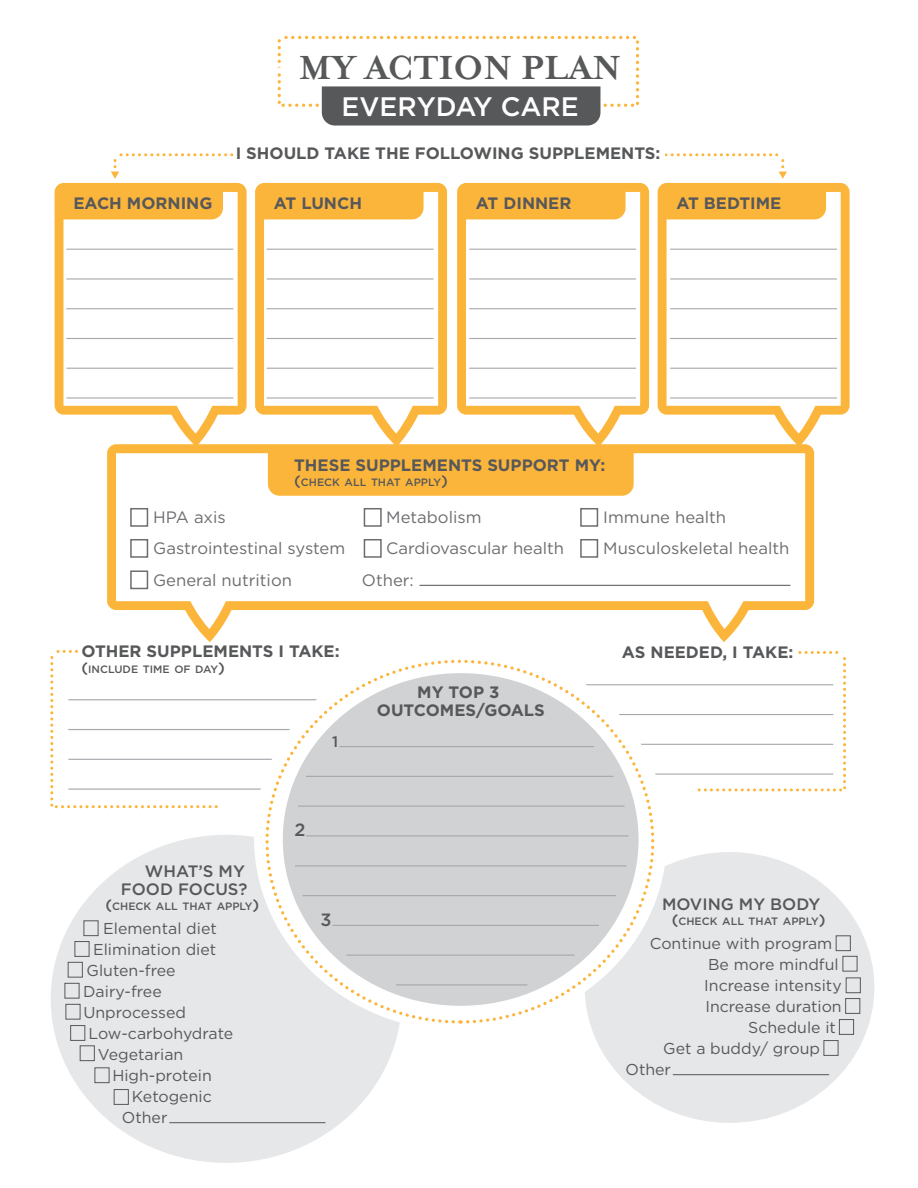
<style>
.page{position:relative;width:918px;height:1188px;background:#fff}
.page>*{position:absolute;margin:0;border:0;box-sizing:border-box;transform-origin:0 0}
.t1{font:700 38.4px "Mrs Eaves Smart Lig";color:#57585a}
.t2{font:500 26.7px "Gotham";color:#fff}
.t3{font:500 17.7px "Gotham";color:#57585a}
.t4{font:700 16.5px/18px "Gotham";color:#57585a;text-align:center}
.t5{font:16.5px "Gotham";color:#6c6d70}
.t6{font:500 16.5px/18px "Gotham";color:#57585a;text-align:right}
.t7{font:15.75px "Gotham";color:#57585a}
.t8{font:500 15.3px "Gotham";color:#57585a}
.t9{font:500 10.65px "Gotham";color:#57585a}
.s1{font-size:15.3px}
</style>
<div class="page">
<div style="left:585px;top:852px;width:289px;height:271px;background:#e6e7e9;border-radius:50%"></div>
<div style="left:51px;top:835px;width:351px;height:328px;background:#e6e7e9;border-radius:50%"></div>
<svg style="left:55px;top:183px;width:192px;height:261px"></svg>
<div style="left:60px;top:189px;width:163px;height:30px;background:#fcb53b"></div>
<svg style="left:255px;top:183px;width:192px;height:261px"></svg>
<div style="left:261px;top:189px;width:163px;height:30px;background:#fcb53b"></div>
<svg style="left:457px;top:183px;width:192px;height:261px"></svg>
<div style="left:463px;top:189px;width:163px;height:30px;background:#fcb53b"></div>
<svg style="left:658px;top:183px;width:192px;height:261px"></svg>
<div style="left:663px;top:189px;width:163px;height:30px;background:#fcb53b"></div>
<svg style="left:111px;top:153px;width:123px;height:26px"></svg>
<svg style="left:107px;top:444px;width:707px;height:198px"></svg>
<hr style="left:574px;top:684px;width:259px;height:1px;background:#a8a9ad">
<hr style="left:604px;top:714px;width:229px;height:1px;background:#a8a9ad">
<hr style="left:632px;top:744px;width:201px;height:1px;background:#a8a9ad">
<hr style="left:648px;top:774px;width:185px;height:1px;background:#a8a9ad">
<hr style="left:68px;top:699px;width:257px;height:1px;background:#a8a9ad">
<hr style="left:68px;top:729px;width:248px;height:1px;background:#a8a9ad">
<hr style="left:68px;top:759px;width:224px;height:1px;background:#a8a9ad">
<hr style="left:68px;top:788px;width:211px;height:2px;background:#a8a9ad">
<div style="left:254px;top:645px;width:413px;height:386px;background:#fff;border-radius:50%"></div>
<div style="left:283px;top:673px;width:356px;height:333px;background:#d1d2d4;border-radius:50%"></div>
<svg style="left:665px;top:153px;width:122px;height:26px"></svg>
<svg style="left:695px;top:651px;width:151px;height:141px"></svg>
<svg style="left:50px;top:650px;width:173px;height:159px"></svg>
<div style="left:84px;top:920px;width:14px;height:16px;border:1px solid #57585a"></div>
<div style="left:75px;top:941px;width:14px;height:16px;border:1px solid #57585a"></div>
<div style="left:68px;top:962px;width:15px;height:16px;border:1px solid #57585a"></div>
<div style="left:65px;top:983px;width:14px;height:16px;border:1px solid #57585a"></div>
<div style="left:66px;top:1004px;width:14px;height:16px;border:1px solid #57585a"></div>
<div style="left:70px;top:1025px;width:15px;height:16px;border:1px solid #57585a"></div>
<div style="left:80px;top:1045px;width:15px;height:16px;border:1px solid #57585a"></div>
<div style="left:95px;top:1067px;width:14px;height:16px;border:1px solid #57585a"></div>
<div style="left:114px;top:1089px;width:15px;height:16px;border:1px solid #57585a"></div>
<div style="left:836px;top:935px;width:15px;height:16px;border:1px solid #57585a"></div>
<div style="left:843px;top:956px;width:14px;height:16px;border:1px solid #57585a"></div>
<div style="left:846px;top:978px;width:15px;height:15px;border:1px solid #57585a"></div>
<div style="left:845px;top:998px;width:15px;height:16px;border:1px solid #57585a"></div>
<div style="left:839px;top:1019px;width:15px;height:16px;border:1px solid #57585a"></div>
<div style="left:824px;top:1040px;width:14px;height:16px;border:1px solid #57585a"></div>
<hr style="left:673px;top:1074px;width:156px;height:1px;background:#6c6d70">
<hr style="left:339px;top:746px;width:255px;height:1px;background:#a8a9ad">
<hr style="left:306px;top:776px;width:308px;height:1px;background:#a8a9ad">
<hr style="left:298px;top:806px;width:326px;height:1px;background:#a8a9ad">
<hr style="left:306px;top:835px;width:322px;height:1px;background:#a8a9ad">
<hr style="left:295px;top:865px;width:332px;height:1px;background:#a8a9ad">
<hr style="left:303px;top:895px;width:313px;height:1px;background:#a8a9ad">
<hr style="left:332px;top:925px;width:267px;height:1px;background:#a8a9ad">
<hr style="left:347px;top:955px;width:227px;height:1px;background:#a8a9ad">
<hr style="left:396px;top:984px;width:132px;height:1px;background:#a8a9ad">
<svg style="left:277px;top:36px;width:363px;height:90px"></svg>
<hr style="left:169px;top:1122px;width:156px;height:1px;background:#6c6d70">
<h1 class="t1" style="left:299px;top:46px;width:324px">MY ACTION PLAN</h1>
<h2 class="t2" style="left:341px;top:89px;width:239px">EVERYDAY CARE</h2>
<p class="t4" style="left:236px;top:144px;width:426px">I SHOULD TAKE THE FOLLOWING SUPPLEMENTS:</p>
<p class="t4" style="left:73px;top:195px;width:141px">EACH MORNING</p>
<p class="t4" style="left:274px;top:195px;width:90px">AT LUNCH</p>
<p class="t4" style="left:476px;top:195px;width:97px">AT DINNER</p>
<p class="t4" style="left:676px;top:195px;width:106px">AT BEDTIME</p>
<p class="t4" style="left:294px;top:456px;width:313px">THESE SUPPLEMENTS SUPPORT MY:</p>
<p class="t9" style="left:294px;top:475px;width:155px"><span class="s1">(</span>CHECK ALL THAT APPLY<span class="s1">)</span></p>
<p class="t5" style="left:153px;top:506px;width:74px">HPA axis</p>
<p class="t5" style="left:386px;top:506px;width:97px">Metabolism</p>
<p class="t5" style="left:603px;top:506px;width:124px">Immune health</p>
<p class="t5" style="left:153px;top:538px;width:194px">Gastrointestinal system</p>
<p class="t5" style="left:386px;top:538px;width:179px">Cardiovascular health</p>
<p class="t5" style="left:603px;top:538px;width:188px">Musculoskeletal health</p>
<p class="t5" style="left:153px;top:569px;width:140px">General nutrition</p>
<p class="t5" style="left:362px;top:569px;width:53px">Other:</p>
<p class="t4" style="left:81px;top:643px;width:260px">OTHER SUPPLEMENTS I TAKE:</p>
<p class="t9" style="left:81px;top:662px;width:145px"><span class="s1">(</span>INCLUDE TIME OF DAY<span class="s1">)</span></p>
<p class="t6" style="left:121px;top:862px;width:128px">WHAT’S MY<br>FOOD FOCUS?</p>
<p class="t9" style="left:106px;top:899px;width:155px"><span class="s1">(</span>CHECK ALL THAT APPLY<span class="s1">)</span></p>
<p class="t7" style="left:103px;top:918px;width:115px">Elemental diet</p>
<p class="t7" style="left:93px;top:939px;width:125px">Elimination diet</p>
<p class="t7" style="left:87px;top:960px;width:90px">Gluten-free</p>
<p class="t7" style="left:83px;top:981px;width:80px">Dairy-free</p>
<p class="t7" style="left:83px;top:1002px;width:104px">Unprocessed</p>
<p class="t7" style="left:88px;top:1023px;width:146px">Low-carbohydrate</p>
<p class="t7" style="left:98px;top:1044px;width:87px">Vegetarian</p>
<p class="t7" style="left:112px;top:1065px;width:101px">High-protein</p>
<p class="t7" style="left:132px;top:1086px;width:81px">Ketogenic</p>
<p class="t7" style="left:122px;top:1108px;width:47px">Other</p>
<p class="t8" style="left:332px;top:732px;width:8px">1</p>
<p class="t3" style="left:294px;top:818px;width:12px">2</p>
<p class="t3" style="left:320px;top:908px;width:13px">3</p>
<p class="t4" style="left:377px;top:683px;width:170px">MY TOP 3<br>OUTCOMES/GOALS</p>
<p class="t4" style="left:622px;top:643px;width:173px">AS NEEDED, I TAKE:</p>
<p class="t6" style="left:662px;top:895px;width:160px">MOVING MY BODY</p>
<p class="t9" style="left:672px;top:914px;width:155px"><span class="s1">(</span>CHECK ALL THAT APPLY<span class="s1">)</span></p>
<p class="t7" style="left:650px;top:933px;width:184px">Continue with program</p>
<p class="t7" style="left:708px;top:954px;width:132px">Be more mindful</p>
<p class="t7" style="left:704px;top:975px;width:139px">Increase intensity</p>
<p class="t7" style="left:705px;top:996px;width:138px">Increase duration</p>
<p class="t7" style="left:748px;top:1017px;width:89px">Schedule it</p>
<p class="t7" style="left:663px;top:1038px;width:158px">Get a buddy/ group</p>
<p class="t7" style="left:626px;top:1060px;width:47px">Other</p>
</div>
